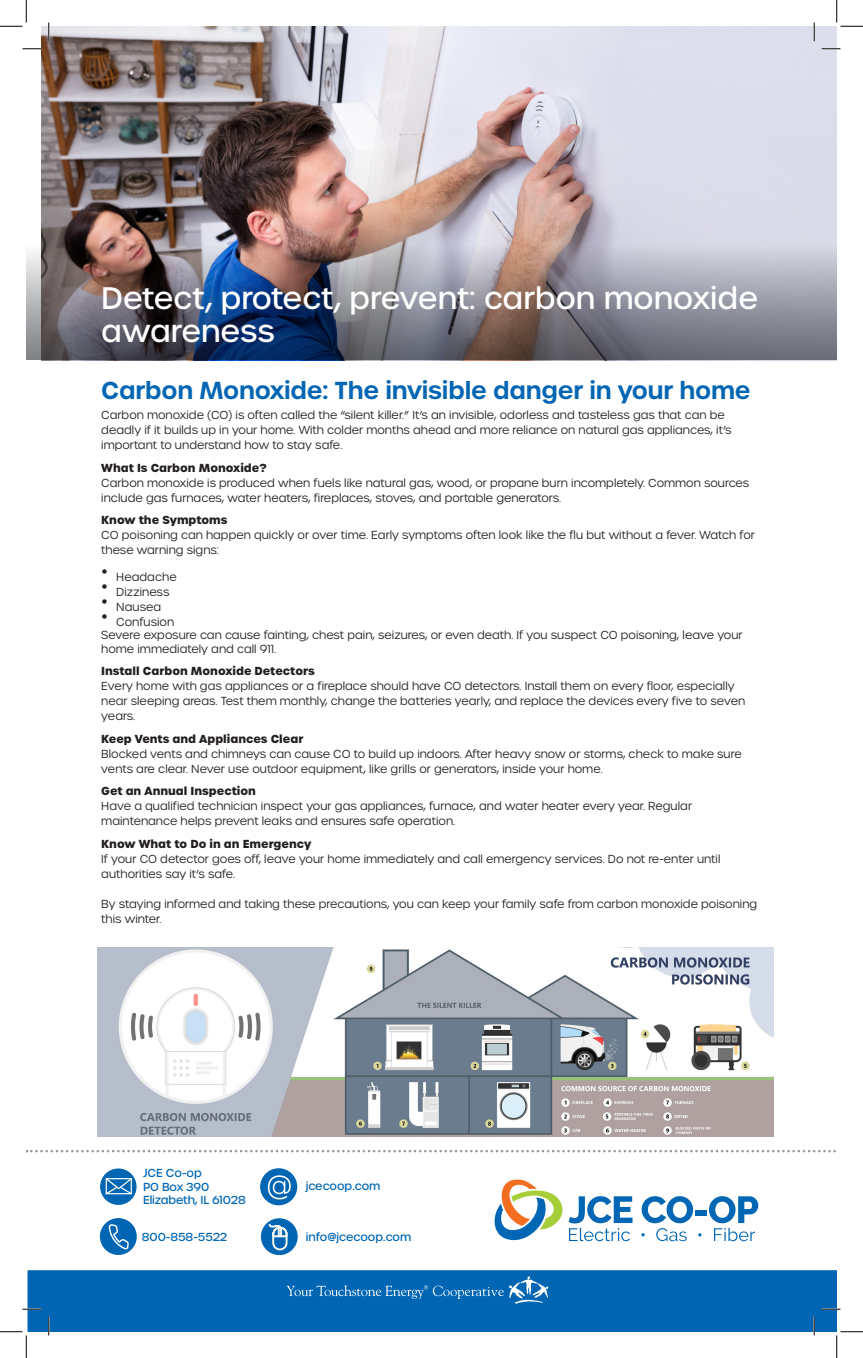
<style>
.page{position:relative;width:863px;height:1358px;background:#fff}
.page>*{position:absolute;margin:0;border:0;box-sizing:border-box;transform-origin:0 0}
.t1{font:500 30px/32.5px "Urbane";color:#fff}
.Head_2_19pt_blue{font:600 23.75px "Urbane";letter-spacing:-.01em;color:#0066b3}
.Body_Text_9pt{font:300 11.25px/15px "Urbane";color:#231f20}
.t2{font:500 11.25px "Urbane";letter-spacing:-.01em;color:#0066b3}
.s1{font-weight:700}
</style>
<div class="page">
<img style="left:41px;top:26px;width:795px;height:334px">
<img style="left:26px;top:244px;width:810px;height:115px">
<div style="left:100px;top:1168px;width:36px;height:36px;background:#0066b3;border-radius:50%"></div>
<div style="left:260px;top:1168px;width:37px;height:37px;background:#0066b3;border-radius:50%"></div>
<div style="left:261px;top:1218px;width:37px;height:37px;background:#0066b3;border-radius:50%"></div>
<div style="left:100px;top:1218px;width:37px;height:37px;background:#0066b3;border-radius:50%"></div>
<svg style="left:26px;top:1150px;width:810px;height:2px"></svg>
<svg style="left:494px;top:1179px;width:138px;height:62px"></svg>
<svg style="left:641px;top:1196px;width:60px;height:45px"></svg>
<div style="left:695px;top:1210px;width:11px;height:5px;background:#0166b3"></div>
<svg style="left:709px;top:1196px;width:49px;height:45px"></svg>
<div style="left:27px;top:1270px;width:809px;height:61px;background:#0066b3"></div>
<svg style="left:286px;top:1276px;width:262px;height:27px;background:#1a75ba"></svg>
<svg style="left:109px;top:1224px;width:20px;height:25px"></svg>
<svg style="left:106px;top:1178px;width:26px;height:16px"></svg>
<svg style="left:268px;top:1175px;width:23px;height:24px"></svg>
<svg style="left:268px;top:1223px;width:19px;height:27px"></svg>
<img style="left:97px;top:947px;width:676px;height:189px">
<svg style="left:22px;top:48px;width:19px;height:2px"></svg>
<svg style="left:821px;top:48px;width:19px;height:2px"></svg>
<svg style="left:22px;top:1308px;width:19px;height:2px"></svg>
<svg style="left:821px;top:1308px;width:19px;height:2px"></svg>
<svg style="left:48px;top:22px;width:2px;height:19px"></svg>
<svg style="left:48px;top:1316px;width:2px;height:19px"></svg>
<svg style="left:813px;top:22px;width:2px;height:19px"></svg>
<svg style="left:813px;top:1316px;width:2px;height:19px"></svg>
<svg style="left:0;top:0;width:27px;height:27px"></svg>
<svg style="left:0;top:1331px;width:27px;height:27px"></svg>
<svg style="left:836px;top:0;width:26px;height:27px"></svg>
<svg style="left:836px;top:1331px;width:26px;height:27px"></svg>
<p class="t1" style="left:101px;top:282px;width:658px">Detect, protect, prevent: carbon monoxide awareness</p>
<p class="Head_2_19pt_blue" style="left:101px;top:374px;width:651px">Carbon Monoxide: The invisible danger in your home</p>
<p class="Body_Text_9pt" style="left:101px;top:408px;width:631px">Carbon monoxide (CO) is often called the “silent killer.” It’s an invisible, odorless and tasteless gas that can be deadly if it builds up in your home. With colder months ahead and more reliance on natural gas appliances, it’s important to understand how to stay safe.</p>
<p class="Body_Text_9pt" style="left:101px;top:460px;width:649px"><span class="s1">What Is Carbon Monoxide?<br></span>Carbon monoxide is produced when fuels like natural gas, wood, or propane burn incompletely. Common sources include gas furnaces, water heaters, fireplaces, stoves, and portable generators.</p>
<p class="Body_Text_9pt" style="left:101px;top:513px;width:655px"><span class="s1">Know the Symptoms<br></span>CO poisoning can happen quickly or over time. Early symptoms often look like the flu but without a fever. Watch for these warning signs:</p>
<p class="Body_Text_9pt" style="left:116px;top:569px;width:62px">Headache</p>
<p class="Body_Text_9pt" style="left:116px;top:584px;width:55px">Dizziness</p>
<p class="Body_Text_9pt" style="left:116px;top:599px;width:46px">Nausea</p>
<p class="Body_Text_9pt" style="left:116px;top:614px;width:59px">Confusion</p>
<p class="Body_Text_9pt" style="left:101px;top:628px;width:642px;line-height:13.5px">Severe exposure can cause fainting, chest pain, seizures, or even death. If you suspect CO poisoning, leave your home immediately and call 911.</p>
<p class="Body_Text_9pt" style="left:101px;top:663px;width:645px"><span class="s1">Install Carbon Monoxide Detectors<br></span>Every home with gas appliances or a fireplace should have CO detectors. Install them on every floor, especially near sleeping areas. Test them monthly, change the batteries yearly, and replace the devices every five to seven years.</p>
<p class="Body_Text_9pt" style="left:101px;top:731px;width:642px"><span class="s1">Keep Vents and Appliances Clear<br></span>Blocked vents and chimneys can cause CO to build up indoors. After heavy snow or storms, check to make sure vents are clear. Never use outdoor equipment, like grills or generators, inside your home.</p>
<p class="Body_Text_9pt" style="left:101px;top:783px;width:592px"><span class="s1">Get an Annual Inspection<br></span>Have a qualified technician inspect your gas appliances, furnace, and water heater every year. Regular maintenance helps prevent leaks and ensures safe operation.</p>
<p class="Body_Text_9pt" style="left:101px;top:836px;width:620px"><span class="s1">Know What to Do in an Emergency<br></span>If your CO detector goes off, leave your home immediately and call emergency services. Do not re-enter until authorities say it’s safe.</p>
<p class="Body_Text_9pt" style="left:101px;top:896px;width:657px">By staying informed and taking these precautions, you can keep your family safe from carbon monoxide poisoning this winter.</p>
<p class="t2" style="left:143px;top:1165px;width:60px">JCE Co-op</p>
<p class="t2" style="left:143px;top:1179px;width:68px">PO Box 390</p>
<p class="t2" style="left:143px;top:1192px;width:104px">Elizabeth, IL 61028</p>
<p class="t2" style="left:306px;top:1178px;width:76px">jcecoop.com</p>
<p class="t2" style="left:142px;top:1229px;width:87px">800-858-5522</p>
<p class="t2" style="left:306px;top:1229px;width:107px">info@jcecoop.com</p>
</div>
